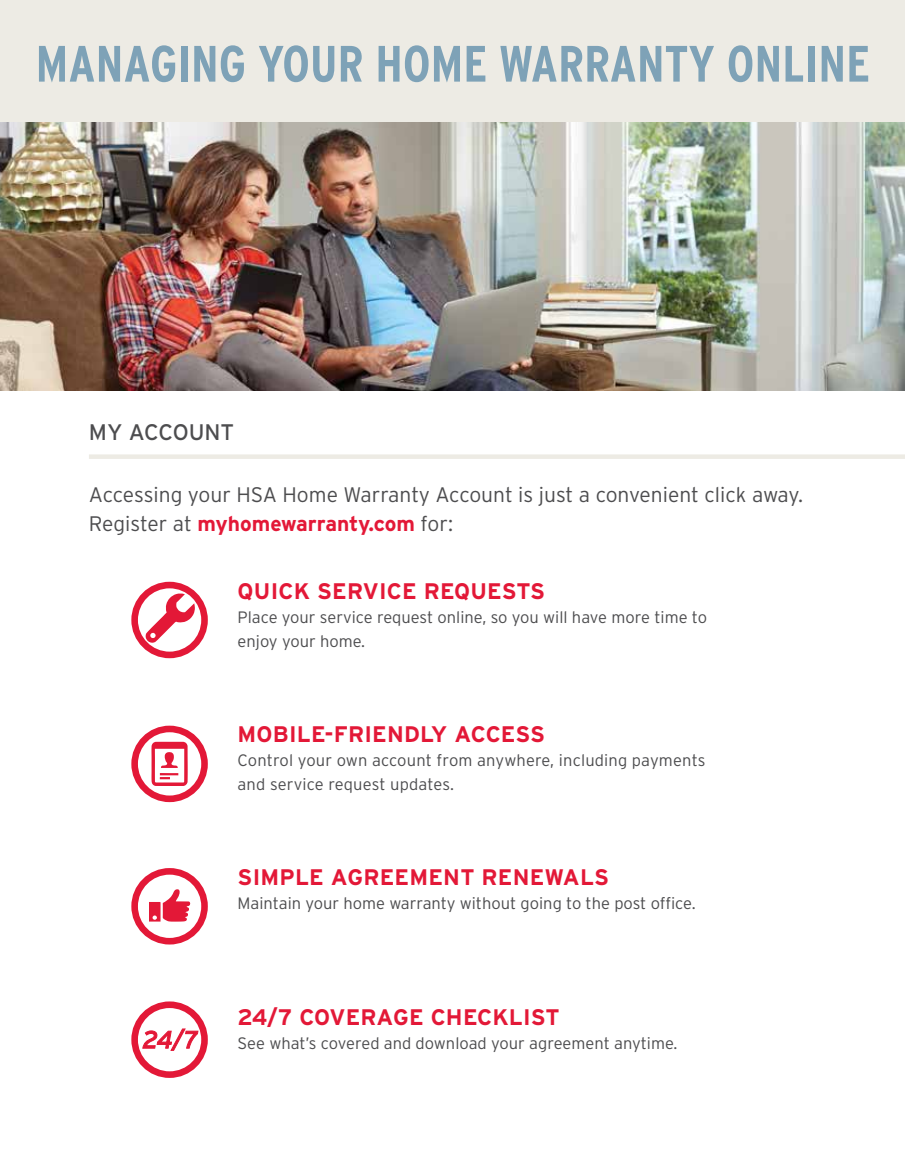
<style>
.page{position:relative;width:905px;height:1175px;background:#fff}
.page>*{position:absolute;margin:0;border:0;box-sizing:border-box;transform-origin:0 0}
.t1{font:700 condensed 51px "Interstate";color:#7ea2b7}
.t2{font:700 22.5px "Interstate";letter-spacing:.01em;color:#e31837}
.t3{font:22.5px "Interstate";color:#4d4d4f}
.t4{font:300 21px/28.5px "Interstate";color:#4d4d4f}
.t5{font:300 16.5px/24px "Interstate";color:#4d4d4f}
.s1{font-weight:700;color:#e31837}
</style>
<div class="page">
<img style="left:0;top:122px;width:904px;height:269px">
<div style="left:0;top:0;width:904px;height:122px;background:#edebe4"></div>
<div style="left:131px;top:1001px;width:77px;height:76px;border:7px solid #e31837;border-radius:50%"></div>
<svg style="left:142px;top:1028px;width:57px;height:23px"></svg>
<div style="left:131px;top:725px;width:77px;height:77px;border:7px solid #e31837;border-radius:50%"></div>
<svg style="left:151px;top:741px;width:37px;height:45px"></svg>
<div style="left:131px;top:868px;width:77px;height:76px;border:7px solid #e31837;border-radius:50%"></div>
<svg style="left:149px;top:889px;width:41px;height:32px"></svg>
<div style="left:89px;top:454px;width:815px;height:5px;background:#edebe4"></div>
<hr style="left:904px;top:0;width:1px;height:122px;background:#edebe4">
<div style="left:131px;top:582px;width:77px;height:76px;border:7px solid #e31837;border-radius:50%"></div>
<svg style="left:145px;top:593px;width:50px;height:50px"></svg>
<h1 class="t1" style="left:36px;top:35px;width:836px">MANAGING YOUR HOME WARRANTY ONLINE</h1>
<h2 class="t3" style="left:89px;top:419px;width:147px">MY ACCOUNT</h2>
<p class="t4" style="left:89px;top:480px;width:715px">Accessing your HSA Home Warranty Account is just a convenient click away.<br>Register at <span class="s1">myhomewarranty.com</span> for:</p>
<h2 class="t2" style="left:237px;top:578px;width:309px">QUICK SERVICE REQUESTS</h2>
<p class="t5" style="left:237px;top:605px;width:471px">Place your service request online, so you will have more time to enjoy your home.</p>
<h2 class="t2" style="left:237px;top:721px;width:309px">MOBILE-FRIENDLY ACCESS</h2>
<p class="t5" style="left:237px;top:748px;width:469px">Control your own account from anywhere, including payments and service request updates.</p>
<h2 class="t2" style="left:237px;top:864px;width:373px">SIMPLE AGREEMENT RENEWALS</h2>
<p class="t5" style="left:237px;top:891px;width:459px">Maintain your home warranty without going to the post office.</p>
<h2 class="t2" style="left:237px;top:1004px;width:323px">24/7 COVERAGE CHECKLIST</h2>
<p class="t5" style="left:237px;top:1031px;width:441px">See what’s covered and download your agreement anytime.</p>
</div>
